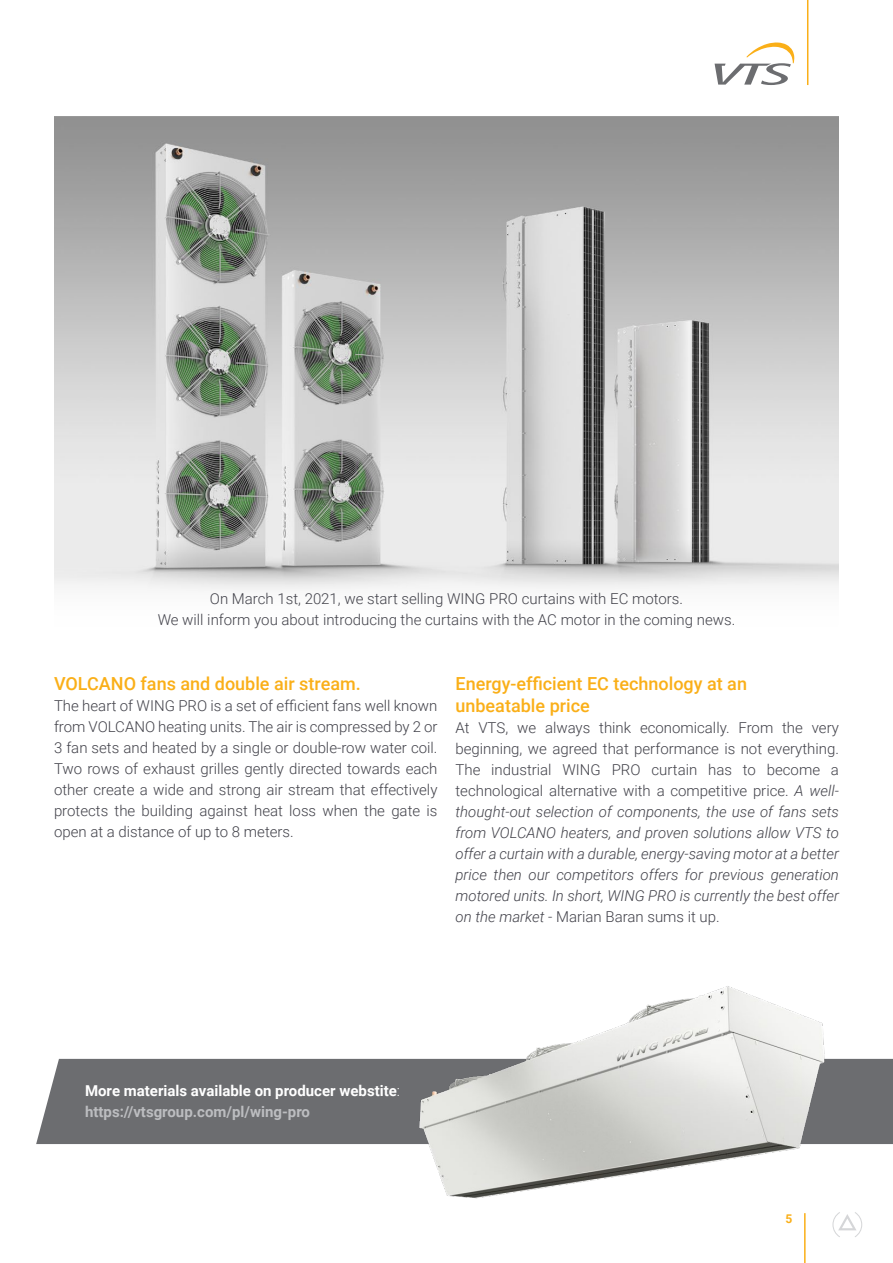
<style>
.page{position:relative;width:893px;height:1263px;background:#fff}
.page>*{position:absolute;margin:0;border:0;box-sizing:border-box;transform-origin:0 0}
.naglowek_12{font:500 18px/21.6px "Roboto";color:#faaf18}
.tekst_lity{font:italic 300 15px/21px "Roboto";color:#42424a;text-align:justify}
.tekst_lity-2{font:300 15px/21px "Roboto";color:#42424a;text-align:justify}
.tekst_lity-3{font:700 15px/21px "Roboto";color:#fff}
.t1{font:700 12px "Roboto";color:#faaf18}
.s1{font-style:normal}
.s2{font-weight:300}
.s3{color:#bcbdc0}
</style>
<div class="page">
<svg style="left:860px;top:1217px;width:2px;height:15px"></svg>
<svg style="left:715px;top:42px;width:79px;height:43px"></svg>
<hr style="left:807px;top:0;width:1px;height:85px;background:#faaf18">
<img style="left:54px;top:117px;width:785px;height:473px">
<div style="left:36px;top:1059px;width:857px;height:85px;background:#6c6d70"></div>
<img style="left:387px;top:986px;width:473px;height:277px">
<p class="tekst_lity-2" style="left:158px;top:588px;width:579px;text-align:center">On March 1st, 2021, we start selling WING PRO curtains with EC motors.<br>We will inform you about introducing the curtains with the AC motor in the coming news.</p>
<p class="naglowek_12" style="left:54px;top:672px;width:308px">VOLCANO fans and double air stream.</p>
<p class="tekst_lity-2" style="left:54px;top:695px;width:385px">The heart of WING PRO is a set of efficient fans well known from VOLCANO heating units. The air is compressed by 2 or 3 fan sets and heated by a single or double-row water coil.<br>Two rows of exhaust grilles gently directed towards each other create a wide and strong air stream that effectively protects the building against heat loss when the gate is open at a distance of up to 8 meters.</p>
<p class="naglowek_12" style="left:455px;top:672px;width:293px">Energy-efficient EC technology at an unbeatable price</p>
<p class="tekst_lity" style="left:455px;top:716px;width:385px"><span class="s1">At VTS, we always think economically. From the very beginning, we agreed that performance is not everything.<br>The industrial WING PRO curtain has to become a technological alternative with a competitive price.</span> A well&shy;thought-out selection of components, the use of fans sets from VOLCANO heaters, and proven solutions allow VTS to offer a curtain with a durable, energy-saving motor at a better price then our competitors offers for previous generation motored units. In short, WING PRO is currently the best offer on the market <span class="s1">- Marian Baran sums it up.</span></p>
<p class="tekst_lity-3" style="left:85px;top:1080px;width:317px">More materials available on producer webstite<span class="s2">: </span><span class="s3">https://vtsgroup.com/pl/wing-pro</span></p>
<p class="t1" style="left:786px;top:1210px;width:8px">5</p>
</div>
